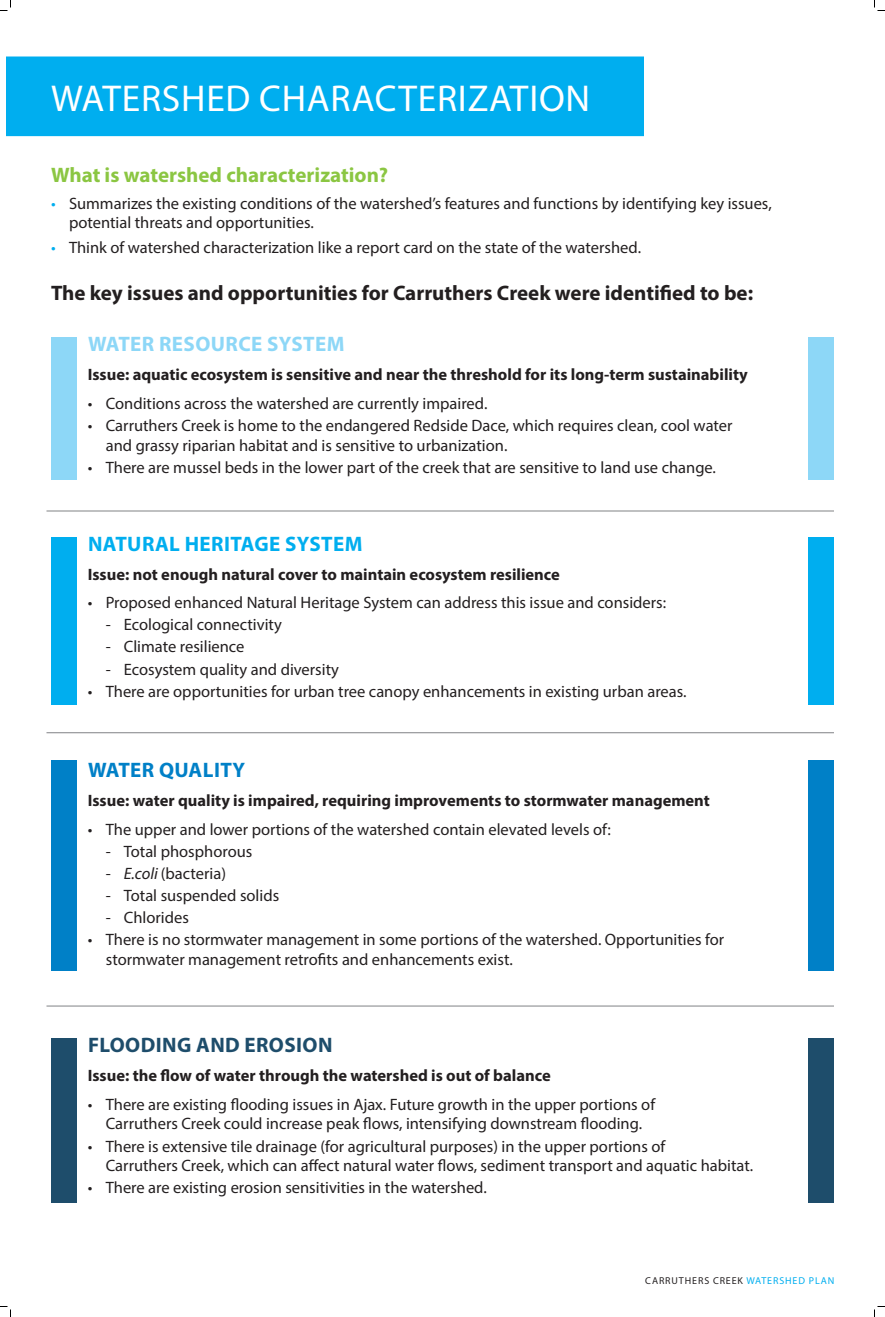
<style>
.page{position:relative;width:885px;height:1317px;background:#fff}
.page>*{position:absolute;margin:0;border:0;box-sizing:border-box;transform-origin:0 0}
.t1{font:37.5px "Myriad Pro";letter-spacing:.02em;color:#fff}
.t2{font:700 21px "Myriad Pro";color:#231f20}
.t3{font:700 21px "Myriad Pro";color:#8bc642}
.t4{font:700 21px "Myriad Pro";letter-spacing:.02em;color:#00aeef}
.t5{font:700 21px "Myriad Pro";letter-spacing:.02em;color:#8dd7f7}
.t6{font:700 21px "Myriad Pro";letter-spacing:.02em;color:#1e4d6b}
.t7{font:700 21px "Myriad Pro";letter-spacing:.02em;color:#0080c7}
.t8{font:16.5px/19.8px "Myriad Pro";color:#231f20}
.t9{font:700 16.5px "Myriad Pro";color:#231f20}
.t10{font:10px "Myriad Pro";letter-spacing:.09em;color:#231f20}
.s1{color:#00aeef}
.s2{font-style:italic}
</style>
<div class="page">
<div style="left:51px;top:760px;width:26px;height:210px;background:#0080c7"></div>
<div style="left:51px;top:537px;width:26px;height:168px;background:#00aeef"></div>
<div style="left:808px;top:537px;width:26px;height:168px;background:#00aeef"></div>
<div style="left:51px;top:337px;width:26px;height:143px;background:#8dd7f7"></div>
<div style="left:808px;top:337px;width:26px;height:143px;background:#8dd7f7"></div>
<div style="left:51px;top:1038px;width:26px;height:165px;background:#1e4d6b"></div>
<div style="left:808px;top:760px;width:26px;height:210px;background:#0080c7"></div>
<div style="left:808px;top:1038px;width:26px;height:165px;background:#1e4d6b"></div>
<div style="left:6px;top:56px;width:638px;height:81px;background:#00aeef"></div>
<hr style="left:46px;top:511px;width:788px;height:1px;background:#808285">
<hr style="left:46px;top:732px;width:788px;height:1px;background:#808285">
<hr style="left:46px;top:1006px;width:788px;height:1px;background:#808285">
<svg style="left:0;top:0;width:11px;height:11px"></svg>
<svg style="left:0;top:1306px;width:11px;height:11px"></svg>
<svg style="left:874px;top:0;width:11px;height:11px"></svg>
<svg style="left:874px;top:1306px;width:11px;height:11px"></svg>
<p class="t1" style="left:51px;top:75px;width:541px">WATERSHED CHARACTERIZATION</p>
<p class="t3" style="left:51px;top:161px;width:339px">What is watershed characterization?</p>
<p class="t8" style="left:69px;top:193px;width:704px;line-height:19.5px;text-indent:-18px"><span class="s1">•</span> Summarizes the existing conditions of the watershed’s features and functions by identifying key issues, potential threats and opportunities.</p>
<p class="t8" style="left:51px;top:237px;width:592px"><span class="s1">•</span> Think of watershed characterization like a report card on the state of the watershed.</p>
<p class="t2" style="left:51px;top:279px;width:704px">The key issues and opportunities for Carruthers Creek were identified to be:</p>
<p class="t5" style="left:88px;top:331px;width:258px">WATER RESOURCE SYSTEM</p>
<p class="t9" style="left:88px;top:364px;width:662px">Issue: aquatic ecosystem is sensitive and near the threshold for its long-term sustainability</p>
<p class="t8" style="left:88px;top:393px;width:401px">• Conditions across the watershed are currently impaired.</p>
<p class="t8" style="left:106px;top:415px;width:628px;text-indent:-18px">• Carruthers Creek is home to the endangered Redside Dace, which requires clean, cool water and grassy riparian habitat and is sensitive to urbanization.</p>
<p class="t8" style="left:88px;top:457px;width:630px">• There are mussel beds in the lower part of the creek that are sensitive to land use change.</p>
<p class="t4" style="left:88px;top:530px;width:276px">NATURAL HERITAGE SYSTEM</p>
<p class="t9" style="left:88px;top:563px;width:474px">Issue: not enough natural cover to maintain ecosystem resilience</p>
<p class="t8" style="left:88px;top:593px;width:580px">• Proposed enhanced Natural Heritage System can address this issue and considers:</p>
<p class="t8" style="left:106px;top:615px;width:178px">- Ecological connectivity</p>
<p class="t8" style="left:106px;top:637px;width:140px">- Climate resilience</p>
<p class="t8" style="left:106px;top:659px;width:235px">- Ecosystem quality and diversity</p>
<p class="t8" style="left:88px;top:681px;width:600px">• There are opportunities for urban tree canopy enhancements in existing urban areas.</p>
<p class="t7" style="left:88px;top:756px;width:159px">WATER QUALITY</p>
<p class="t9" style="left:88px;top:790px;width:624px">Issue: water quality is impaired, requiring improvements to stormwater management</p>
<p class="t8" style="left:88px;top:819px;width:525px">• The upper and lower portions of the watershed contain elevated levels of:</p>
<p class="t8" style="left:106px;top:841px;width:148px">- Total phosphorous</p>
<p class="t8" style="left:106px;top:863px;width:122px">- <span class="s2">E.coli</span> (bacteria)</p>
<p class="t8" style="left:106px;top:885px;width:175px">- Total suspended solids</p>
<p class="t8" style="left:106px;top:907px;width:85px">- Chlorides</p>
<p class="t8" style="left:106px;top:929px;width:620px;text-indent:-18px">• There is no stormwater management in some portions of the watershed. Opportunities for stormwater management retrofits and enhancements exist.</p>
<p class="t6" style="left:88px;top:1031px;width:246px">FLOODING AND EROSION</p>
<p class="t9" style="left:88px;top:1065px;width:464px">Issue: the flow of water through the watershed is out of balance</p>
<p class="t8" style="left:88px;top:1094px;width:569px;text-align:center">• There are existing flooding issues in Ajax. Future growth in the upper portions of<br>Carruthers Creek could increase peak flows, intensifying downstream flooding.</p>
<p class="t8" style="left:106px;top:1136px;width:649px;text-indent:-18px">• There is extensive tile drainage (for agricultural purposes) in the upper portions of<br>Carruthers Creek, which can affect natural water flows, sediment transport and aquatic habitat.</p>
<p class="t8" style="left:88px;top:1178px;width:401px">• There are existing erosion sensitivities in the watershed.</p>
<p class="t10" style="left:645px;top:1275px;width:191px">CARRUTHERS CREEK <span class="s1">WATERSHED PLAN</span></p>
</div>
